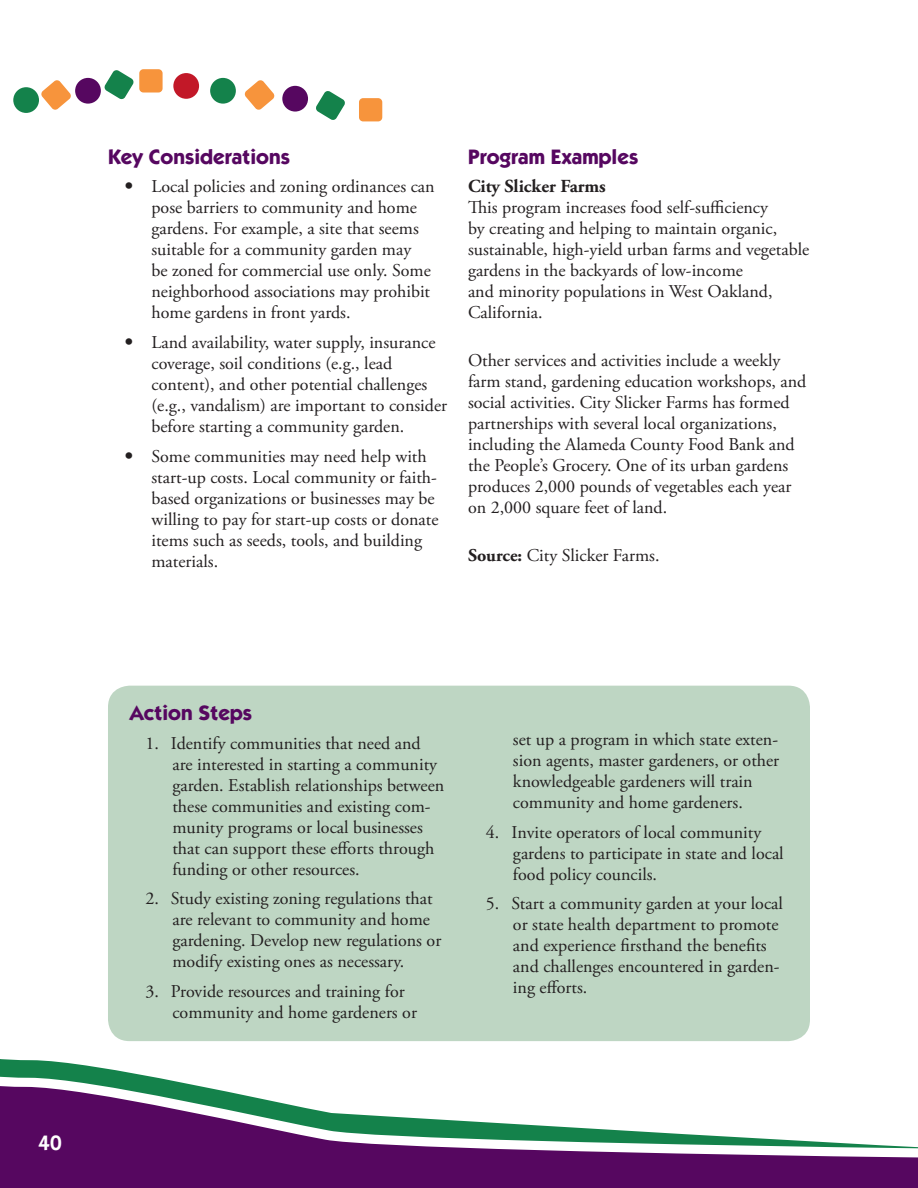
<style>
.page{position:relative;width:918px;height:1188px;background:#fff}
.page>*{position:absolute;margin:0;border:0;box-sizing:border-box;transform-origin:0 0}
.t1{font:700 21px "ITC Kabel Std";color:#560760}
.t2{font:600 21px "ITC Kabel Std";color:#fff}
.t3{font:700 18.3px "Adobe Garamond Pro";color:#231f20}
.t4{font:18px/21px "Adobe Garamond Pro";color:#231f20}
.s1{font-weight:700}
</style>
<div class="page">
<div style="left:359px;top:98px;width:23px;height:23px;background:#f7943c;border-radius:4px"></div>
<svg style="left:244px;top:80px;width:31px;height:30px"></svg>
<svg style="left:316px;top:91px;width:29px;height:29px"></svg>
<div style="left:210px;top:78px;width:26px;height:26px;background:#14824b;border-radius:50%"></div>
<div style="left:282px;top:86px;width:26px;height:26px;background:#560760;border-radius:50%"></div>
<div style="left:139px;top:69px;width:24px;height:24px;background:#f7943c;border-radius:4px"></div>
<svg style="left:41px;top:80px;width:30px;height:30px"></svg>
<svg style="left:104px;top:70px;width:30px;height:30px"></svg>
<div style="left:13px;top:87px;width:26px;height:26px;background:#14824b;border-radius:50%"></div>
<div style="left:75px;top:78px;width:26px;height:26px;background:#560760;border-radius:50%"></div>
<div style="left:173px;top:73px;width:26px;height:26px;background:#c21828;border-radius:50%"></div>
<div style="left:0;top:1149px;width:917px;height:39px;background:#560760"></div>
<svg style="left:0;top:1059px;width:917px;height:90px"></svg>
<svg style="left:917px;top:1147px;width:1px;height:41px"></svg>
<div style="left:108px;top:686px;width:702px;height:355px;background:#bed6c3;border-radius:22px"></div>
<h3 class="t1" style="left:108px;top:144px;width:184px">Key Considerations</h3>
<p class="t4" style="left:152px;top:177px;width:285px;text-indent:-27px">• Local policies and zoning ordinances can pose barriers to community and home gardens. For example, a site that seems suitable for a community garden may<br>be zoned for commercial use only. Some neighborhood associations may prohibit home gardens in front yards.</p>
<p class="t4" style="left:152px;top:332px;width:297px;text-indent:-27px">• Land availability, water supply, insurance coverage, soil conditions (e.g., lead content), and other potential challenges (e.g., vandalism) are important to consider before starting a community garden.</p>
<p class="t4" style="left:152px;top:446px;width:288px;text-indent:-27px">• Some communities may need help with start-up costs. Local community or faith&shy;based organizations or businesses may be willing to pay for start-up costs or donate items such as seeds, tools, and building materials.</p>
<h3 class="t1" style="left:468px;top:144px;width:172px">Program Examples</h3>
<h4 class="t3" style="left:468px;top:176px;width:139px">City Slicker Farms</h4>
<p class="t4" style="left:468px;top:198px;width:343px">This program increases food self-sufficiency<br>by creating and helping to maintain organic, sustainable, high-yield urban farms and vegetable gardens in the backyards of low-income<br>and minority populations in West Oakland, California.</p>
<p class="t4" style="left:468px;top:351px;width:340px">Other services and activities include a weekly farm stand, gardening education workshops, and social activities. City Slicker Farms has formed partnerships with several local organizations, including the Alameda County Food Bank and the People’s Grocery. One of its urban gardens produces 2,000 pounds of vegetables each year on 2,000 square feet of land.</p>
<p class="t4" style="left:468px;top:546px;width:193px"><span class="s1">Source:</span> City Slicker Farms.</p>
<p class="t2" style="left:39px;top:1130px;width:25px">40</p>
<h3 class="t1" style="left:130px;top:700px;width:124px">Action Steps</h3>
<p class="t4" style="left:172px;top:733px;width:273px;text-indent:-27px">1. Identify communities that need and are interested in starting a community garden. Establish relationships between these communities and existing com&shy;munity programs or local businesses that can support these efforts through funding or other resources.</p>
<p class="t4" style="left:172px;top:889px;width:270px;text-indent:-27px">2. Study existing zoning regulations that are relevant to community and home gardening. Develop new regulations or modify existing ones as necessary.</p>
<p class="t4" style="left:172px;top:982px;width:246px;text-indent:-27px">3. Provide resources and training for community and home gardeners or</p>
<p class="t4" style="left:513px;top:730px;width:268px">set up a program in which state exten&shy;sion agents, master gardeners, or other knowledgeable gardeners will train community and home gardeners.</p>
<p class="t4" style="left:513px;top:822px;width:272px;text-indent:-27px">4. Invite operators of local community gardens to participate in state and local food policy councils.</p>
<p class="t4" style="left:513px;top:894px;width:271px;text-indent:-27px">5. Start a community garden at your local or state health department to promote and experience firsthand the benefits and challenges encountered in garden&shy;ing efforts.</p>
</div>
